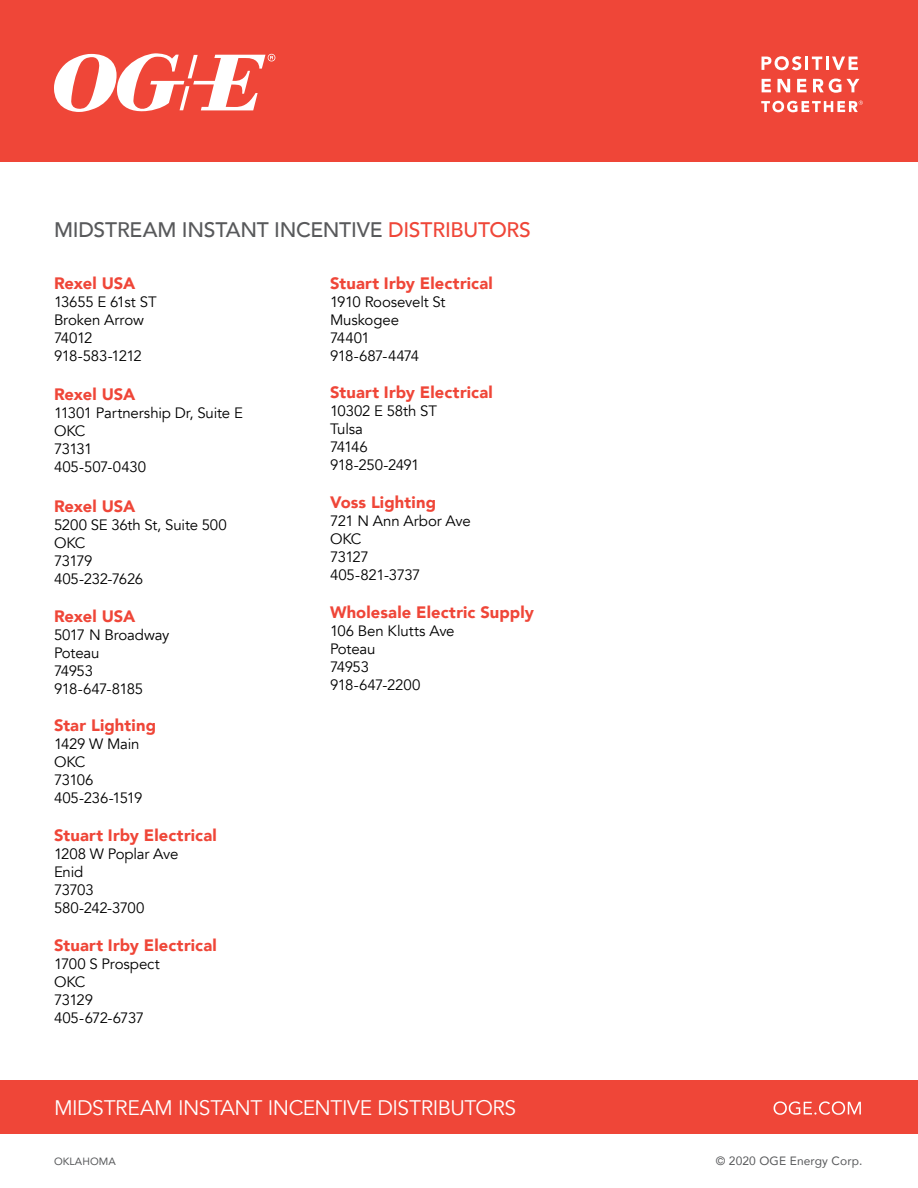
<style>
.page{position:relative;width:918px;height:1188px;background:#fff}
.page>*{position:absolute;margin:0;border:0;box-sizing:border-box;transform-origin:0 0}
.Headline_Red_25pt_Av{font:500 21px "Avenir";letter-spacing:-.015em;color:#58595b}
.Intro_Text_Red_16_pt{font:21px "Avenir";letter-spacing:-.02em;color:#fff}
.Paragraph_Header_Red{font:900 16.5px "Avenir";letter-spacing:.01em;color:#ef4638}
.Paragraph_Header_Red-2{font:900 16.5px "Avenir";letter-spacing:-.01em;color:#ef4638}
.Paragarph_Text_Black{font:15px "Avenir";letter-spacing:-.015em;color:#000}
.Paragarph_Text_Black-2{font:15px "Avenir";letter-spacing:-.035em;color:#000}
.Paragarph_Text_Black-3{font:15px "Avenir";letter-spacing:-.04em;color:#000}
.Paragarph_Text_Black-4{font:15px "Avenir";letter-spacing:-.05em;color:#000}
.t1{font:12px "Avenir";letter-spacing:.01em;color:#58595b}
.t2{font:10.5px "Avenir";letter-spacing:.01em;color:#58595b}
.s1{color:#ef4638}
</style>
<div class="page">
<div style="left:0;top:0;width:918px;height:162px;background:#ef4638"></div>
<svg style="left:54px;top:53px;width:221px;height:59px"></svg>
<div style="left:0;top:1080px;width:918px;height:54px;background:#ef4638"></div>
<svg style="left:774px;top:1101px;width:87px;height:14px"></svg>
<svg style="left:762px;top:56px;width:96px;height:14px"></svg>
<svg style="left:762px;top:79px;width:9px;height:13px"></svg>
<svg style="left:778px;top:79px;width:12px;height:13px"></svg>
<svg style="left:797px;top:79px;width:10px;height:13px"></svg>
<svg style="left:813px;top:79px;width:46px;height:14px"></svg>
<svg style="left:761px;top:101px;width:102px;height:11px"></svg>
<p class="Headline_Red_25pt_Av" style="left:54px;top:212px;width:478px">MIDSTREAM INSTANT INCENTIVE <span class="s1">DISTRIBUTORS</span></p>
<p class="Paragraph_Header_Red-2" style="left:54px;top:269px;width:83px">Rexel USA</p>
<p class="Paragarph_Text_Black" style="left:54px;top:292px;width:104px">13655 E 61st ST</p>
<p class="Paragarph_Text_Black" style="left:54px;top:310px;width:91px">Broken Arrow</p>
<p class="Paragarph_Text_Black" style="left:54px;top:328px;width:40px">74012</p>
<p class="Paragarph_Text_Black-3" style="left:54px;top:346px;width:89px">918-583-1212</p>
<p class="Paragraph_Header_Red-2" style="left:54px;top:380px;width:83px">Rexel USA</p>
<p class="Paragarph_Text_Black" style="left:54px;top:404px;width:190px">11301 Partnership Dr, Suite E</p>
<p class="Paragarph_Text_Black" style="left:54px;top:422px;width:33px">OKC</p>
<p class="Paragarph_Text_Black" style="left:54px;top:440px;width:40px">73131</p>
<p class="Paragarph_Text_Black" style="left:54px;top:458px;width:94px">405-507-0430</p>
<p class="Paragraph_Header_Red-2" style="left:54px;top:492px;width:83px">Rexel USA</p>
<p class="Paragarph_Text_Black" style="left:54px;top:516px;width:174px">5200 SE 36th St, Suite 500</p>
<p class="Paragarph_Text_Black" style="left:54px;top:534px;width:33px">OKC</p>
<p class="Paragarph_Text_Black" style="left:54px;top:552px;width:40px">73179</p>
<p class="Paragarph_Text_Black" style="left:54px;top:570px;width:91px">405-232-7626</p>
<p class="Paragraph_Header_Red-2" style="left:54px;top:602px;width:83px">Rexel USA</p>
<p class="Paragarph_Text_Black" style="left:54px;top:625px;width:117px">5017 N Broadway</p>
<p class="Paragarph_Text_Black" style="left:54px;top:643px;width:47px">Poteau</p>
<p class="Paragarph_Text_Black" style="left:54px;top:661px;width:41px">74953</p>
<p class="Paragarph_Text_Black-4" style="left:54px;top:679px;width:91px">918-647-8185</p>
<p class="Paragraph_Header_Red" style="left:54px;top:712px;width:104px">Star Lighting</p>
<p class="Paragarph_Text_Black" style="left:54px;top:735px;width:87px">1429 W Main</p>
<p class="Paragarph_Text_Black" style="left:54px;top:753px;width:33px">OKC</p>
<p class="Paragarph_Text_Black" style="left:54px;top:771px;width:41px">73106</p>
<p class="Paragarph_Text_Black" style="left:54px;top:789px;width:90px">405-236-1519</p>
<p class="Paragraph_Header_Red" style="left:54px;top:821px;width:164px">Stuart Irby Electrical</p>
<p class="Paragarph_Text_Black" style="left:54px;top:845px;width:126px">1208 W Poplar Ave</p>
<p class="Paragarph_Text_Black" style="left:54px;top:863px;width:31px">Enid</p>
<p class="Paragarph_Text_Black" style="left:54px;top:881px;width:41px">73703</p>
<p class="Paragarph_Text_Black" style="left:54px;top:899px;width:92px">580-242-3700</p>
<p class="Paragraph_Header_Red" style="left:54px;top:931px;width:164px">Stuart Irby Electrical</p>
<p class="Paragarph_Text_Black" style="left:54px;top:955px;width:107px">1700 S Prospect</p>
<p class="Paragarph_Text_Black" style="left:54px;top:973px;width:33px">OKC</p>
<p class="Paragarph_Text_Black" style="left:54px;top:991px;width:41px">73129</p>
<p class="Paragarph_Text_Black-3" style="left:54px;top:1009px;width:92px">405-672-6737</p>
<p class="Paragraph_Header_Red" style="left:330px;top:269px;width:164px">Stuart Irby Electrical</p>
<p class="Paragarph_Text_Black" style="left:330px;top:292px;width:117px">1910 Roosevelt St</p>
<p class="Paragarph_Text_Black" style="left:330px;top:310px;width:71px">Muskogee</p>
<p class="Paragarph_Text_Black" style="left:330px;top:328px;width:41px">74401</p>
<p class="Paragarph_Text_Black-2" style="left:330px;top:346px;width:91px">918-687-4474</p>
<p class="Paragraph_Header_Red" style="left:330px;top:379px;width:164px">Stuart Irby Electrical</p>
<p class="Paragarph_Text_Black" style="left:330px;top:402px;width:109px">10302 E 58th ST</p>
<p class="Paragarph_Text_Black" style="left:330px;top:420px;width:35px">Tulsa</p>
<p class="Paragarph_Text_Black" style="left:330px;top:438px;width:39px">74146</p>
<p class="Paragarph_Text_Black-2" style="left:330px;top:456px;width:91px">918-250-2491</p>
<p class="Paragraph_Header_Red" style="left:330px;top:488px;width:108px">Voss Lighting</p>
<p class="Paragarph_Text_Black" style="left:330px;top:512px;width:142px">721 N Ann Arbor Ave</p>
<p class="Paragarph_Text_Black" style="left:330px;top:530px;width:33px">OKC</p>
<p class="Paragarph_Text_Black" style="left:330px;top:548px;width:40px">73127</p>
<p class="Paragarph_Text_Black-2" style="left:330px;top:566px;width:92px">405-821-3737</p>
<p class="Paragraph_Header_Red" style="left:330px;top:598px;width:206px">Wholesale Electric Supply</p>
<p class="Paragarph_Text_Black" style="left:330px;top:622px;width:126px">106 Ben Klutts Ave</p>
<p class="Paragarph_Text_Black" style="left:330px;top:640px;width:47px">Poteau</p>
<p class="Paragarph_Text_Black" style="left:330px;top:658px;width:41px">74953</p>
<p class="Paragarph_Text_Black" style="left:330px;top:676px;width:92px">918-647-2200</p>
<p class="Intro_Text_Red_16_pt" style="left:54px;top:1095px;width:464px">MIDSTREAM INSTANT INCENTIVE DISTRIBUTORS</p>
<p class="t2" style="left:54px;top:1153px;width:64px">OKLAHOMA</p>
<p class="t1" style="left:716px;top:1151px;width:148px">© 2020 OGE Energy Corp.</p>
</div>
